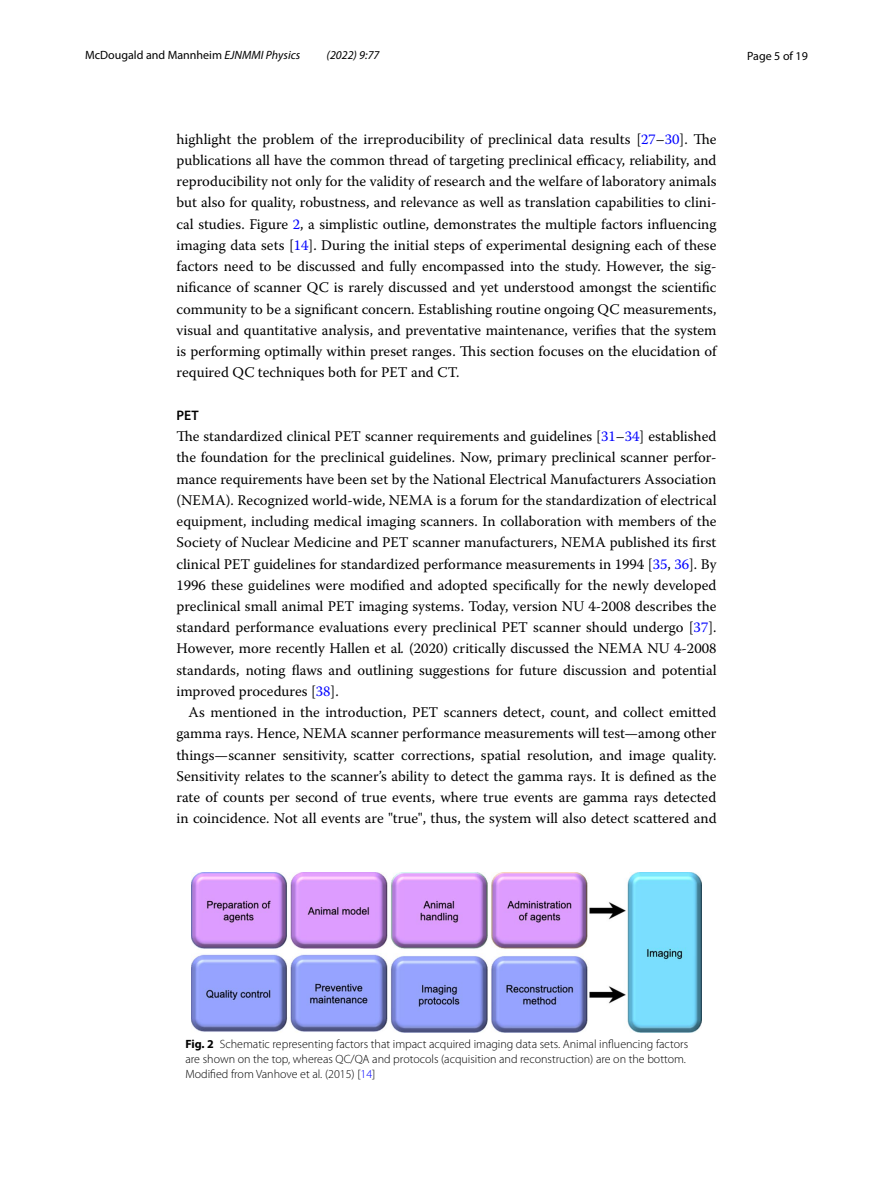
<style>
.page{position:relative;width:893px;height:1187px;background:#fff}
.page>*{position:absolute;margin:0;border:0;box-sizing:border-box;transform-origin:0 0}
.t1{font:14.7px/21.3px "Warnock Pro";color:#000;text-align:justify}
.t2{font:600 13.8px "Myriad Pro";color:#000}
.t3{font:300 12px/15px "Myriad Pro";color:#000}
.t4{font:12px "Myriad Pro";color:#000}
.t5{font:italic 12px "Myriad Pro";color:#000}
.s1{font-style:italic}
.s2{color:#00f}
.s3{font-weight:700}
</style>
<div class="page">
<img style="left:191px;top:872px;width:511px;height:160px">
<p class="t4" style="left:85px;top:48px;width:217px">McDougald and Mannheim <span class="s1">EJNMMI Physics</span></p>
<p class="t5" style="left:327px;top:48px;width:54px">(2022) 9:77</p>
<p class="t4" style="left:747px;top:48px;width:62px">Page 5 of 19</p>
<p class="t1" style="left:176px;top:128px;width:542px">highlight the problem of the irreproducibility of preclinical data results [<span class="s2">27</span>–<span class="s2">30</span>]. The publications all have the common thread of targeting preclinical efficacy, reliability, and reproducibility not only for the validity of research and the welfare of laboratory animals but also for quality, robustness, and relevance as well as translation capabilities to clini&shy;cal studies. Figure <span class="s2">2</span>, a simplistic outline, demonstrates the multiple factors influencing imaging data sets [<span class="s2">14</span>]. During the initial steps of experimental designing each of these factors need to be discussed and fully encompassed into the study. However, the sig&shy;nificance of scanner QC is rarely discussed and yet understood amongst the scientific community to be a significant concern. Establishing routine ongoing QC measurements, visual and quantitative analysis, and preventative maintenance, verifies that the system is performing optimally within preset ranges. This section focuses on the elucidation of required QC techniques both for PET and CT.</p>
<p class="t2" style="left:176px;top:406px;width:24px">PET</p>
<p class="t1" style="left:176px;top:425px;width:542px">The standardized clinical PET scanner requirements and guidelines [<span class="s2">31</span>–<span class="s2">34</span>] established the foundation for the preclinical guidelines. Now, primary preclinical scanner perfor&shy;mance requirements have been set by the National Electrical Manufacturers Association (NEMA). Recognized world-wide, NEMA is a forum for the standardization of electrical equipment, including medical imaging scanners. In collaboration with members of the Society of Nuclear Medicine and PET scanner manufacturers, NEMA published its first clinical PET guidelines for standardized performance measurements in 1994 [<span class="s2">35</span>, <span class="s2">36</span>]. By 1996 these guidelines were modified and adopted specifically for the newly developed preclinical small animal PET imaging systems. Today, version NU 4-2008 describes the standard performance evaluations every preclinical PET scanner should undergo [<span class="s2">37</span>].<br>However, more recently Hallen et al<span class="s1">.</span> (2020) critically discussed the NEMA NU 4-2008 standards, noting flaws and outlining suggestions for future discussion and potential improved procedures [<span class="s2">38</span>].</p>
<p class="t1" style="left:176px;top:701px;width:542px;text-indent:12px">As mentioned in the introduction, PET scanners detect, count, and collect emitted gamma rays. Hence, NEMA scanner performance measurements will test—among other things—scanner sensitivity, scatter corrections, spatial resolution, and image quality.<br>Sensitivity relates to the scanner’s ability to detect the gamma rays. It is defined as the rate of counts per second of true events, where true events are gamma rays detected in coincidence. Not all events are "true", thus, the system will also detect scattered and</p>
<p class="t3" style="left:185px;top:1036px;width:504px"><span class="s3">Fig. 2</span> Schematic representing factors that impact acquired imaging data sets. Animal influencing factors are shown on the top, whereas QC/QA and protocols (acquisition and reconstruction) are on the bottom.<br>Modified from Vanhove et al. (2015) [<span class="s2">14</span>]</p>
</div>
